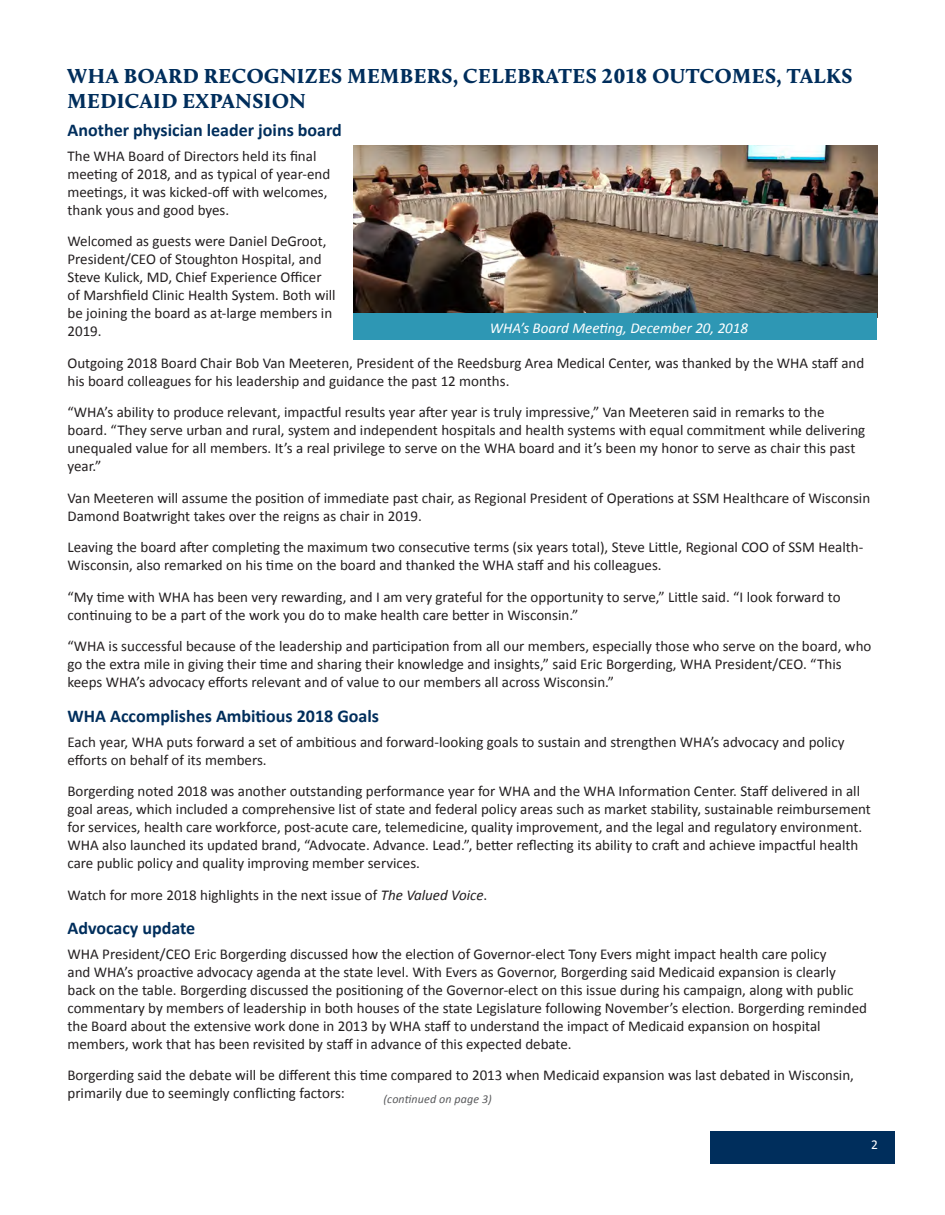
<style>
.page{position:relative;width:945px;height:1215px;background:#fff}
.page>*{position:absolute;margin:0;border:0;box-sizing:border-box;transform-origin:0 0}
.Headline{font:900 21px/25.2px "Calluna";letter-spacing:.025em;color:#002e5c}
.Subhead{font:700 18px "Calibri";color:#002e5c}
.Body_Copy{font:15px/18px "Calibri";color:#231f20}
.Photo_Caption{font:italic 15px "Calibri";color:#fff}
.t1{font:13.5px "Calibri";color:#fff}
.Continued{font:italic 12px "Calibri";letter-spacing:.01em;color:#58595b}
.s1{font-style:italic}
</style>
<div class="page">
<div style="left:710px;top:1131px;width:184px;height:33px;background:#002e5c"></div>
<img style="left:354px;top:145px;width:523px;height:168px">
<div style="left:354px;top:313px;width:523px;height:27px;background:#2e97b4"></div>
<p class="Headline" style="left:68px;top:63px;width:786px">WHA BOARD RECOGNIZES MEMBERS, CELEBRATES 2018 OUTCOMES, TALKS<br>MEDICAID EXPANSION</p>
<p class="Subhead" style="left:68px;top:119px;width:276px">Another physician leader joins board</p>
<p class="Body_Copy" style="left:68px;top:146px;width:264px">The WHA Board of Directors held its final meeting of 2018, and as typical of year-end meetings, it was kicked-off with welcomes, thank yous and good byes.</p>
<p class="Body_Copy" style="left:68px;top:232px;width:270px">Welcomed as guests were Daniel DeGroot, President/CEO of Stoughton Hospital, and Steve Kulick, MD, Chief Experience Officer of Marshfield Clinic Health System. Both will be joining the board as at-large members in 2019.</p>
<p class="Body_Copy" style="left:68px;top:353px;width:798px">Outgoing 2018 Board Chair Bob Van Meeteren, President of the Reedsburg Area Medical Center, was thanked by the WHA staff and his board colleagues for his leadership and guidance the past 12 months.</p>
<p class="Body_Copy" style="left:68px;top:403px;width:799px">“WHA’s ability to produce relevant, impactful results year after year is truly impressive,” Van Meeteren said in remarks to the board. “They serve urban and rural, system and independent hospitals and health systems with equal commitment while delivering unequaled value for all members. It’s a real privilege to serve on the WHA board and it’s been my honor to serve as chair this past year.”</p>
<p class="Body_Copy" style="left:68px;top:488px;width:804px">Van Meeteren will assume the position of immediate past chair, as Regional President of Operations at SSM Healthcare of Wisconsin<br>Damond Boatwright takes over the reigns as chair in 2019.</p>
<p class="Body_Copy" style="left:68px;top:538px;width:797px">Leaving the board after completing the maximum two consecutive terms (six years total), Steve Little, Regional COO of SSM Health-<br>Wisconsin, also remarked on his time on the board and thanked the WHA staff and his colleagues.</p>
<p class="Body_Copy" style="left:68px;top:587px;width:775px">“My time with WHA has been very rewarding, and I am very grateful for the opportunity to serve,” Little said. “I look forward to continuing to be a part of the work you do to make health care better in Wisconsin.”</p>
<p class="Body_Copy" style="left:68px;top:637px;width:805px">“WHA is successful because of the leadership and participation from all our members, especially those who serve on the board, who go the extra mile in giving their time and sharing their knowledge and insights,” said Eric Borgerding, WHA President/CEO. “This keeps WHA’s advocacy efforts relevant and of value to our members all across Wisconsin.”</p>
<p class="Subhead" style="left:68px;top:705px;width:313px">WHA Accomplishes Ambitious 2018 Goals</p>
<p class="Body_Copy" style="left:68px;top:732px;width:779px">Each year, WHA puts forward a set of ambitious and forward-looking goals to sustain and strengthen WHA’s advocacy and policy efforts on behalf of its members.</p>
<p class="Body_Copy" style="left:68px;top:782px;width:805px">Borgerding noted 2018 was another outstanding performance year for WHA and the WHA Information Center. Staff delivered in all goal areas, which included a comprehensive list of state and federal policy areas such as market stability, sustainable reimbursement for services, health care workforce, post-acute care, telemedicine, quality improvement, and the legal and regulatory environment.<br>WHA also launched its updated brand, “Advocate. Advance. Lead.”, better reflecting its ability to craft and achieve impactful health care public policy and quality improving member services.</p>
<p class="Body_Copy" style="left:68px;top:885px;width:421px">Watch for more 2018 highlights in the next issue of <span class="s1">The Valued Voice</span>.</p>
<p class="Subhead" style="left:68px;top:917px;width:129px">Advocacy update</p>
<p class="Body_Copy" style="left:68px;top:944px;width:801px">WHA President/CEO Eric Borgerding discussed how the election of Governor-elect Tony Evers might impact health care policy<br>and WHA’s proactive advocacy agenda at the state level. With Evers as Governor, Borgerding said Medicaid expansion is clearly back on the table. Borgerding discussed the positioning of the Governor-elect on this issue during his campaign, along with public commentary by members of leadership in both houses of the state Legislature following November’s election. Borgerding reminded the Board about the extensive work done in 2013 by WHA staff to understand the impact of Medicaid expansion on hospital members, work that has been revisited by staff in advance of this expected debate.</p>
<p class="Body_Copy" style="left:68px;top:1066px;width:788px">Borgerding said the debate will be different this time compared to 2013 when Medicaid expansion was last debated in Wisconsin, primarily due to seemingly conflicting factors:</p>
<p class="Photo_Caption" style="left:490px;top:319px;width:260px">WHA’s Board Meeting, December 20, 2018</p>
<p class="Continued" style="left:384px;top:1091px;width:110px">(continued on page 3)</p>
<p class="t1" style="left:871px;top:1136px;width:8px">2</p>
</div>
